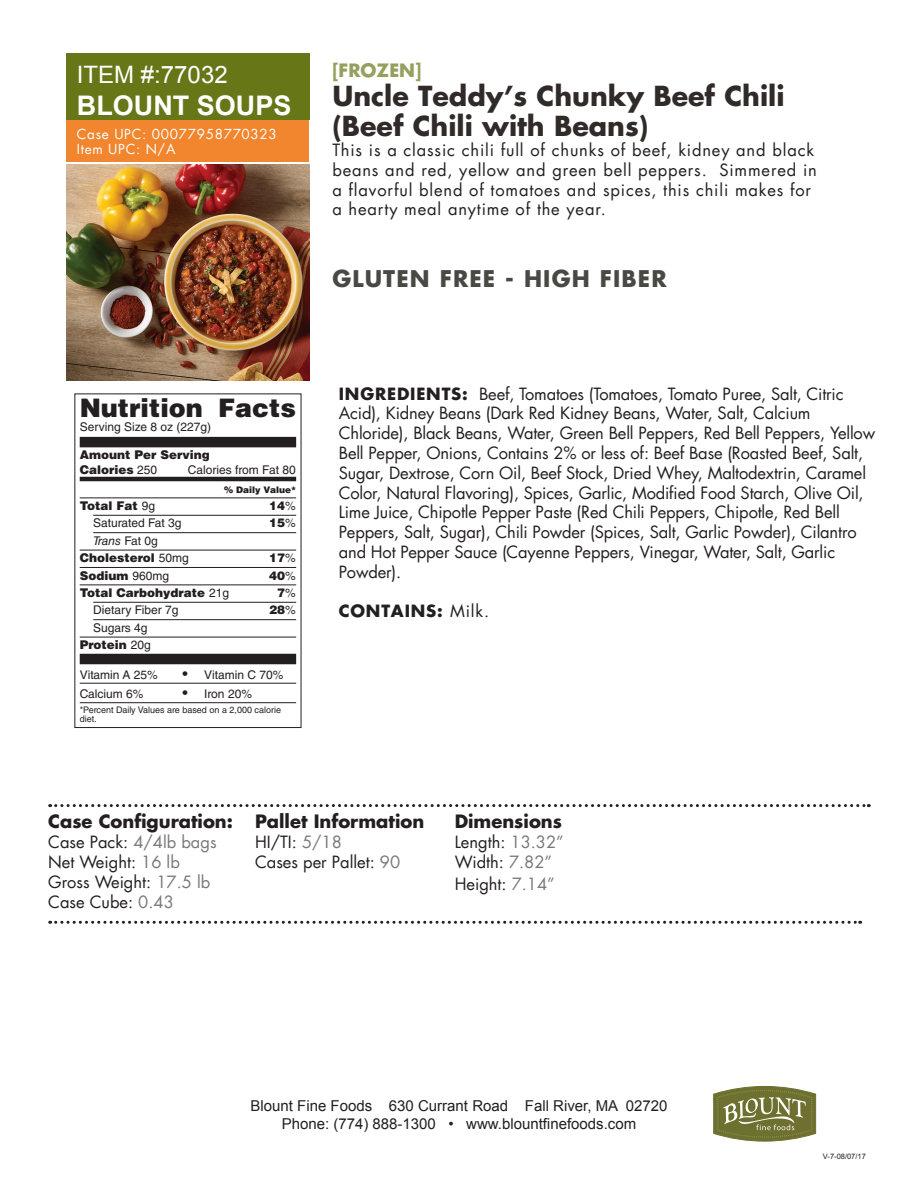
<style>
.page{position:relative;width:918px;height:1188px;background:#fff}
.page>*{position:absolute;margin:0;border:0;box-sizing:border-box;transform-origin:0 0}
.t1{font:700 27px/30px "Futura";color:#302a28}
.t2{font:700 27px "Arial";color:#fff}
.t3{font:900 25.5px "Helvetica LT Std";color:#231f20}
.t4{font:24px "Arial";color:#fff}
.t5{font:700 22.5px "Futura";letter-spacing:.05em;color:#494944}
.t6{font:700 18px "Futura";color:#231f20}
.t7{font:700 18px "Futura";color:#95a05e}
.t8{font:16.5px/19.8px "Futura";letter-spacing:-.01em;color:#231f20}
.t9{font:16.5px/19.8px "Futura";letter-spacing:.05em;color:#231f20}
.t10{font:700 16.5px "Futura";letter-spacing:.05em;color:#231f20}
.t11{font:15px/18px "Arial";color:#231f20;text-align:center}
.t12{font:13.5px/15px "Futura";letter-spacing:.05em;color:#fff}
.t13{font:12px/17.4px "Helvetica LT Std";color:#231f20;text-align:right}
.t14{font:900 12px/14.4px "Helvetica LT Std";color:#231f20}
.t15{font:9px/9px "Helvetica LT Std";color:#231f20}
.t16{font:900 9px "Helvetica LT Std";color:#231f20}
.t17{font:7.5px "Arial";color:#231f20}
.s1{font-weight:400}
.s2{font-weight:400;font-style:italic}
.s3{font-weight:900}
.s4{font-size:15px}
.s5{font-weight:700}
.s6{color:#76787b}
</style>
<div class="page">
<div style="left:66px;top:54px;width:243px;height:66px;background:#677717"></div>
<img style="left:66px;top:164px;width:243px;height:216px">
<svg style="left:713px;top:1086px;width:103px;height:55px;background:#898c57"></svg>
<div style="left:66px;top:120px;width:243px;height:41px;background:#f1862e"></div>
<svg style="left:50px;top:804px;width:819px;height:3px"></svg>
<svg style="left:50px;top:921px;width:811px;height:3px"></svg>
<div style="left:80px;top:437px;width:216px;height:10px;background:#231f20"></div>
<hr style="left:80px;top:477px;width:216px;height:4px;background:#231f20">
<hr style="left:80px;top:498px;width:216px;height:1px;background:#231f20">
<hr style="left:93px;top:515px;width:203px;height:1px;background:#231f20">
<hr style="left:93px;top:532px;width:203px;height:1px;background:#231f20">
<hr style="left:80px;top:550px;width:216px;height:1px;background:#231f20">
<hr style="left:80px;top:567px;width:216px;height:1px;background:#231f20">
<hr style="left:80px;top:585px;width:216px;height:1px;background:#231f20">
<hr style="left:93px;top:602px;width:203px;height:1px;background:#231f20">
<hr style="left:93px;top:619px;width:203px;height:1px;background:#231f20">
<hr style="left:80px;top:637px;width:216px;height:1px;background:#231f20">
<div style="left:80px;top:654px;width:216px;height:10px;background:#231f20"></div>
<hr style="left:80px;top:683px;width:216px;height:1px;background:#231f20">
<hr style="left:80px;top:702px;width:216px;height:1px;background:#231f20">
<h3 class="t4" style="left:77px;top:58px;width:152px">ITEM #:77032</h3>
<h1 class="t2" style="left:77px;top:87px;width:216px">BLOUNT SOUPS</h1>
<p class="t12" style="left:77px;top:126px;width:202px">Case UPC: 00077958770323<br>Item UPC: N/A</p>
<p class="t7" style="left:332px;top:57px;width:91px">[FROZEN]</p>
<h1 class="t1" style="left:332px;top:80px;width:454px">Uncle Teddy’s Chunky Beef Chili (Beef Chili with Beans)</h1>
<p class="t9" style="left:332px;top:140px;width:486px">This is a classic chili full of chunks of beef, kidney and black beans and red, yellow and green bell peppers. Simmered in a flavorful blend of tomatoes and spices, this chili makes for a hearty meal anytime of the year.</p>
<h3 class="t5" style="left:332px;top:262px;width:336px">GLUTEN FREE - HIGH FIBER</h3>
<h2 class="t3" style="left:80px;top:391px;width:218px">Nutrition Facts</h2>
<p class="t13" style="left:80px;top:419px;width:133px">Serving Size 8 oz (227g)</p>
<p class="t14" style="left:80px;top:448px;width:132px">Amount Per Serving<br>Calories <span class="s1">250</span></p>
<p class="t13" style="left:188px;top:461px;width:109px">Calories from Fat 80</p>
<p class="t16" style="left:224px;top:484px;width:74px">% Daily Value*</p>
<p class="t14" style="left:80px;top:498px;width:77px">Total Fat <span class="s1">9g</span></p>
<p class="t14" style="left:269px;top:498px;width:28px">14<span class="s1">%</span></p>
<p class="t13" style="left:93px;top:515px;width:90px">Saturated Fat 3g</p>
<p class="t14" style="left:269px;top:516px;width:28px">15<span class="s1">%</span></p>
<p class="t14" style="left:80px;top:532px;width:111px;line-height:17.4px;text-indent:14px"><span class="s2">Trans</span> <span class="s1">Fat 0g<br></span>Cholesterol <span class="s1">50mg</span></p>
<p class="t14" style="left:269px;top:550px;width:28px">17<span class="s1">%</span></p>
<p class="t14" style="left:80px;top:568px;width:91px">Sodium <span class="s1">960mg</span></p>
<p class="t14" style="left:269px;top:568px;width:28px">40<span class="s1">%</span></p>
<p class="t14" style="left:80px;top:585px;width:151px">Total Carbohydrate <span class="s1">21g</span></p>
<p class="t14" style="left:277px;top:585px;width:20px">7<span class="s1">%</span></p>
<p class="t13" style="left:93px;top:602px;width:87px">Dietary Fiber 7g</p>
<p class="t14" style="left:269px;top:603px;width:28px">28<span class="s1">%</span></p>
<p class="t13" style="left:80px;top:619px;width:73px">Sugars 4g<br><span class="s3">Protein</span> 20g</p>
<p class="t13" style="left:80px;top:666px;width:79px">Vitamin A 25%</p>
<p class="t13" style="left:182px;top:666px;width:102px"><span class="s4">•</span> Vitamin C 70%</p>
<p class="t13" style="left:80px;top:685px;width:65px">Calcium 6%</p>
<p class="t13" style="left:182px;top:685px;width:71px"><span class="s4">•</span> Iron 20%</p>
<p class="t15" style="left:80px;top:705px;width:203px">*Percent Daily Values are based on a 2,000 calorie diet.</p>
<p class="t8" style="left:339px;top:383px;width:538px"><span class="s5">INGREDIENTS:</span> Beef, Tomatoes (Tomatoes, Tomato Puree, Salt, Citric Acid), Kidney Beans (Dark Red Kidney Beans, Water, Salt, Calcium Chloride), Black Beans, Water, Green Bell Peppers, Red Bell Peppers, Yellow Bell Pepper, Onions, Contains 2% or less of: Beef Base (Roasted Beef, Salt, Sugar, Dextrose, Corn Oil, Beef Stock, Dried Whey, Maltodextrin, Caramel Color, Natural Flavoring), Spices, Garlic, Modified Food Starch, Olive Oil, Lime Juice, Chipotle Pepper Paste (Red Chili Peppers, Chipotle, Red Bell Peppers, Salt, Sugar), Chili Powder (Spices, Salt, Garlic Powder), Cilantro and Hot Pepper Sauce (Cayenne Peppers, Vinegar, Water, Salt, Garlic Powder).</p>
<p class="t10" style="left:339px;top:600px;width:152px">CONTAINS: <span class="s1">Milk.</span></p>
<p class="t6" style="left:48px;top:809px;width:186px">Case Configuration:</p>
<p class="t8" style="left:48px;top:832px;width:170px">Case Pack: <span class="s6">4/4lb bags<br></span>Net Weight: <span class="s6">16 lb<br></span>Gross Weight: <span class="s6">17.5 lb<br></span>Case Cube: <span class="s6">0.43</span></p>
<p class="t6" style="left:255px;top:809px;width:171px">Pallet Information</p>
<p class="t8" style="left:255px;top:832px;width:147px">HI/TI: <span class="s6">5/18<br></span>Cases per Pallet: <span class="s6">90</span></p>
<p class="t6" style="left:455px;top:809px;width:109px">Dimensions</p>
<p class="t8" style="left:455px;top:832px;width:111px">Length: <span class="s6">13.32”<br></span>Width: <span class="s6">7.82”</span></p>
<p class="t8" style="left:455px;top:873px;width:102px">Height: <span class="s6">7.14”</span></p>
<p class="t11" style="left:251px;top:1096px;width:418px">Blount Fine Foods 630 Currant Road Fall River, MA 02720<br>Phone: (774) 888-1300 • www.blountfinefoods.com</p>
<p class="t17" style="left:823px;top:1151px;width:44px">V-7-08/07/17</p>
</div>
